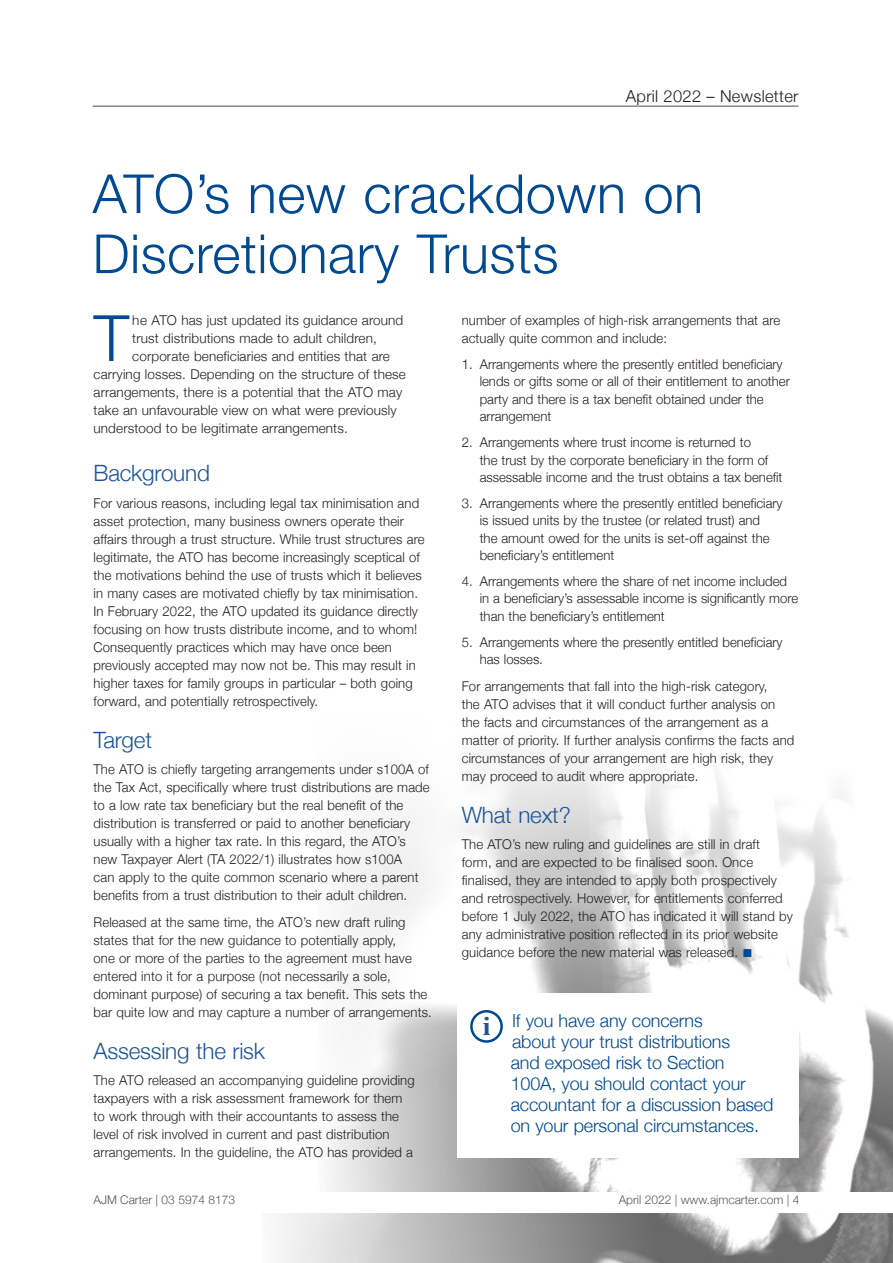
<style>
.page{position:relative;width:893px;height:1263px;background:#fff}
.page>*{position:absolute;margin:0;border:0;box-sizing:border-box;transform-origin:0 0}
.t1{font:300 63.9px "Helvetica Neue";color:#014990}
.t2{font:300 54px/60px "Helvetica Neue";letter-spacing:.01em;color:#014990}
.t3{font:700 26.55px "Times";color:#1e5498}
.t4{font:300 22.5px "Helvetica Neue";letter-spacing:-.01em;color:#1e5498}
.t5{font:300 18px/21px "Helvetica Neue";letter-spacing:-.01em;color:#014990}
.t6{font:300 16.5px "Helvetica Neue";letter-spacing:.02em;color:#231f20}
.t7{font:300 13.5px/18px "Helvetica Neue";letter-spacing:.01em;color:#231f20}
.t8{font:300 12px "Helvetica Neue";color:#57585a}
.s1{color:#014990}
</style>
<div class="page">
<hr style="left:93px;top:106px;width:705px;height:1px;background:#231f20">
<img style="left:330px;top:755px;width:563px;height:436px">
<img style="left:281px;top:1213px;width:612px;height:50px">
<div style="left:457px;top:993px;width:341px;height:165px;background:#fff"></div>
<div style="left:470px;top:1010px;width:33px;height:33px;border:3px solid #014990;border-radius:50%"></div>
<p class="t6" style="left:626px;top:83px;width:174px">April 2022 – Newsletter</p>
<h2 class="t2" style="left:93px;top:160px;width:612px">ATO’s new crackdown on<br>Discretionary Trusts</h2>
<h1 class="t1" style="left:94px;top:287px;width:37px">T</h1>
<p class="t7" style="left:132px;top:310px;width:272px">he ATO has just updated its guidance around</p>
<p class="t7" style="left:462px;top:310px;width:320px">number of examples of high-risk arrangements that are actually quite common and include:</p>
<p class="t7" style="left:480px;top:355px;width:311px;line-height:17.2px;text-indent:-18px">1. Arrangements where the presently entitled beneficiary lends or gifts some or all of their entitlement to another party and there is a tax benefit obtained under the arrangement</p>
<p class="t7" style="left:480px;top:433px;width:304px;line-height:17.2px;text-indent:-18px">2. Arrangements where trust income is returned to<br>the trust by the corporate beneficiary in the form of assessable income and the trust obtains a tax benefit</p>
<p class="t7" style="left:480px;top:494px;width:304px;line-height:17.2px;text-indent:-18px">3. Arrangements where the presently entitled beneficiary is issued units by the trustee (or related trust) and<br>the amount owed for the units is set-off against the beneficiary’s entitlement</p>
<p class="t7" style="left:480px;top:572px;width:320px;line-height:17.2px;text-indent:-18px">4. Arrangements where the share of net income included in a beneficiary’s assessable income is significantly more than the beneficiary’s entitlement</p>
<p class="t7" style="left:480px;top:632px;width:304px;line-height:17.2px;text-indent:-18px">5. Arrangements where the presently entitled beneficiary has losses.</p>
<p class="t7" style="left:462px;top:676px;width:334px">For arrangements that fall into the high-risk category,<br>the ATO advises that it will conduct further analysis on the facts and circumstances of the arrangement as a matter of priority. If further analysis confirms the facts and circumstances of your arrangement are high risk, they may proceed to audit where appropriate.</p>
<h3 class="t4" style="left:462px;top:796px;width:111px">What next?</h3>
<p class="t7" style="left:462px;top:834px;width:333px">The ATO’s new ruling and guidelines are still in draft form, and are expected to be finalised soon. Once finalised, they are intended to apply both prospectively and retrospectively. However, for entitlements conferred before 1 July 2022, the ATO has indicated it will stand by any administrative position reflected in its prior website guidance before the new material was released. <span class="s1">■</span></p>
<p class="t7" style="left:132px;top:328px;width:246px">trust distributions made to adult children,</p>
<p class="t7" style="left:132px;top:346px;width:259px">corporate beneficiaries and entities that are</p>
<p class="t7" style="left:94px;top:364px;width:314px">carrying losses. Depending on the structure of these</p>
<p class="t7" style="left:94px;top:382px;width:310px">arrangements, there is a potential that the ATO may</p>
<p class="t7" style="left:94px;top:400px;width:305px">take an unfavourable view on what were previously</p>
<p class="t7" style="left:94px;top:418px;width:256px">understood to be legitimate arrangements.</p>
<h3 class="t4" style="left:94px;top:455px;width:118px">Background</h3>
<p class="t7" style="left:94px;top:493px;width:332px">For various reasons, including legal tax minimisation and asset protection, many business owners operate their affairs through a trust structure. While trust structures are legitimate, the ATO has become increasingly sceptical of the motivations behind the use of trusts which it believes in many cases are motivated chiefly by tax minimisation.<br>In February 2022, the ATO updated its guidance directly focusing on how trusts distribute income, and to whom!<br>Consequently practices which may have once been previously accepted may now not be. This may result in higher taxes for family groups in particular – both going forward, and potentially retrospectively.</p>
<h3 class="t4" style="left:94px;top:721px;width:60px">Target</h3>
<p class="t7" style="left:94px;top:759px;width:338px">The ATO is chiefly targeting arrangements under s100A of the Tax Act, specifically where trust distributions are made to a low rate tax beneficiary but the real benefit of the distribution is transferred or paid to another beneficiary usually with a higher tax rate. In this regard, the ATO’s new Taxpayer Alert (TA 2022/1) illustrates how s100A<br>can apply to the quite common scenario where a parent benefits from a trust distribution to their adult children.</p>
<p class="t7" style="left:94px;top:912px;width:340px">Released at the same time, the ATO’s new draft ruling states that for the new guidance to potentially apply,<br>one or more of the parties to the agreement must have entered into it for a purpose (not necessarily a sole, dominant purpose) of securing a tax benefit. This sets the bar quite low and may capture a number of arrangements.</p>
<h3 class="t4" style="left:94px;top:1032px;width:173px">Assessing the risk</h3>
<p class="t7" style="left:94px;top:1070px;width:323px">The ATO released an accompanying guideline providing taxpayers with a risk assessment framework for them to work through with their accountants to assess the level of risk involved in current and past distribution arrangements. In the guideline, the ATO has provided a</p>
<h3 class="t5" style="left:511px;top:1009px;width:264px">If you have any concerns<br>about your trust distributions<br>and exposed risk to Section<br>100A, you should contact your accountant for a discussion based on your personal circumstances.</h3>
<h3 class="t3" style="left:483px;top:1000px;width:9px">i</h3>
<p class="t8" style="left:94px;top:1190px;width:143px">AJM Carter | 03 5974 8173</p>
<p class="t8" style="left:619px;top:1190px;width:182px">April 2022 | www.ajmcarter.com | 4</p>
</div>
